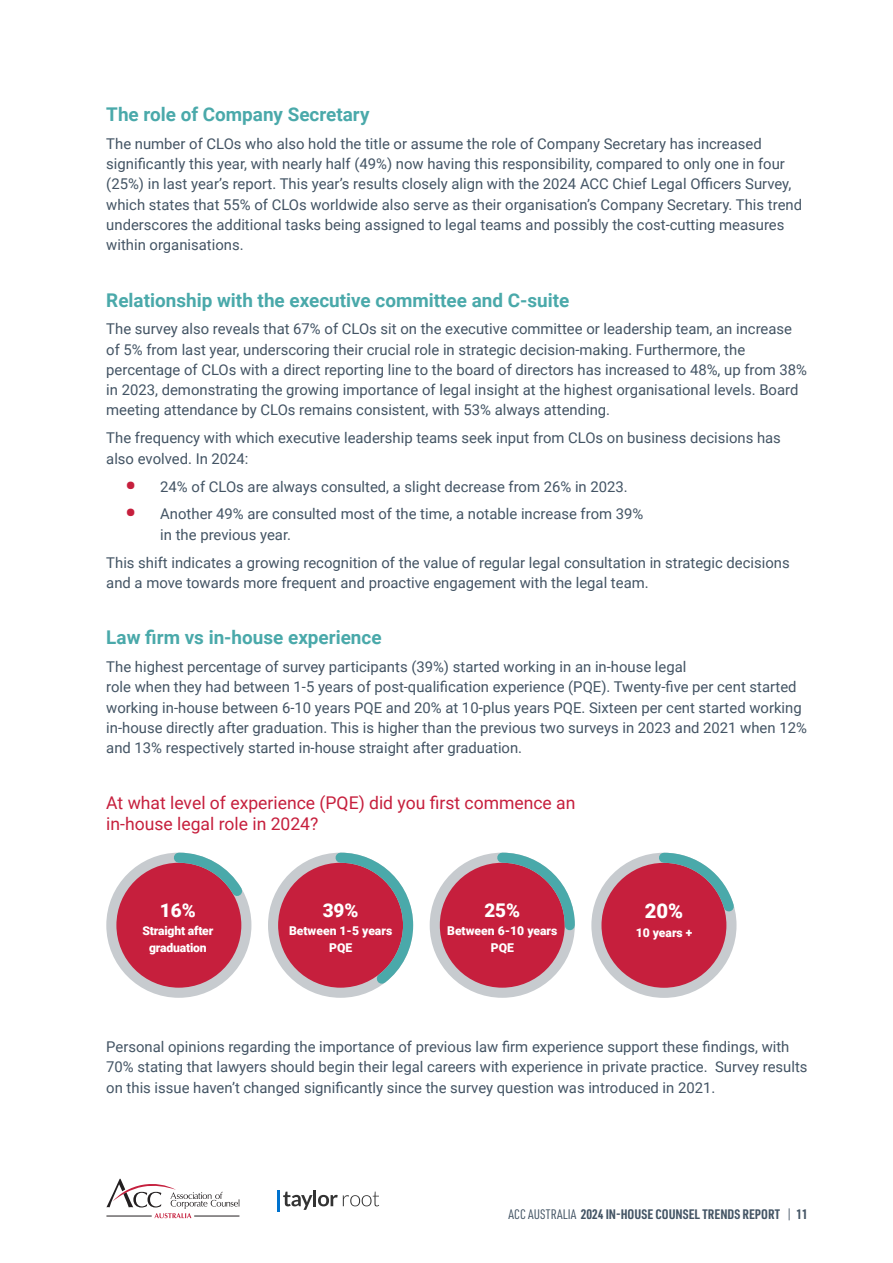
<style>
.page{position:relative;width:893px;height:1263px;background:#fff}
.page>*{position:absolute;margin:0;border:0;box-sizing:border-box;transform-origin:0 0}
.t1{font:900 20.25px "Roboto";color:#fff}
.t2{font:700 18.9px "Roboto";color:#4aa9aa}
.t3{font:900 18.9px "Roboto";color:#fff}
.t4{font:17.55px/21px "Roboto";color:#c61f3d}
.t5{font:14.85px/20.2px "Roboto";color:#435464}
.t6{font:700 13.5px "URWDIN Cond";color:#435464}
.t7{font:900 12.15px/16.2px "Roboto";color:#fff;text-align:center}
.s1{font-weight:900;font-size:29.7px;color:#c61f3d}
.s2{font-weight:400}
</style>
<div class="page">
<svg style="left:106px;top:1179px;width:134px;height:39px"></svg>
<hr style="left:194px;top:1216px;width:45px;height:1px;background:#231f20">
<hr style="left:106px;top:1216px;width:46px;height:1px;background:#231f20">
<hr style="left:277px;top:1190px;width:3px;height:22px;background:#0072ce">
<svg style="left:283px;top:1190px;width:96px;height:20px"></svg>
<div style="left:111px;top:858px;width:135px;height:135px;background:#c61f3d;border-radius:50%"></div>
<div style="left:106px;top:853px;width:145px;height:145px;border:10px solid #c7cbcf;border-radius:50%"></div>
<div style="left:273px;top:858px;width:135px;height:135px;background:#c61f3d;border-radius:50%"></div>
<div style="left:268px;top:853px;width:145px;height:145px;border:10px solid #c7cbcf;border-radius:50%"></div>
<div style="left:435px;top:858px;width:135px;height:135px;background:#c61f3d;border-radius:50%"></div>
<div style="left:430px;top:853px;width:145px;height:145px;border:10px solid #c7cbcf;border-radius:50%"></div>
<div style="left:596px;top:858px;width:135px;height:135px;background:#c61f3d;border-radius:50%"></div>
<div style="left:591px;top:853px;width:145px;height:145px;border:10px solid #c7cbcf;border-radius:50%"></div>
<svg style="left:330px;top:852px;width:84px;height:141px"></svg>
<svg style="left:492px;top:852px;width:83px;height:83px"></svg>
<svg style="left:169px;top:852px;width:80px;height:53px"></svg>
<svg style="left:654px;top:852px;width:82px;height:67px"></svg>
<p class="t2" style="left:106px;top:101px;width:265px">The role of Company Secretary</p>
<p class="t5" style="left:106px;top:133px;width:697px">The number of CLOs who also hold the title or assume the role of Company Secretary has increased significantly this year, with nearly half (49%) now having this responsibility, compared to only one in four (25%) in last year’s report. This year’s results closely align with the 2024 ACC Chief Legal Officers Survey, which states that 55% of CLOs worldwide also serve as their organisation’s Company Secretary. This trend underscores the additional tasks being assigned to legal teams and possibly the cost-cutting measures within organisations.</p>
<p class="t2" style="left:106px;top:287px;width:465px">Relationship with the executive committee and C-suite</p>
<p class="t5" style="left:106px;top:318px;width:702px">The survey also reveals that 67% of CLOs sit on the executive committee or leadership team, an increase of 5% from last year, underscoring their crucial role in strategic decision-making. Furthermore, the percentage of CLOs with a direct reporting line to the board of directors has increased to 48%, up from 38% in 2023, demonstrating the growing importance of legal insight at the highest organisational levels. Board meeting attendance by CLOs remains consistent, with 53% always attending.</p>
<p class="t5" style="left:106px;top:427px;width:676px">The frequency with which executive leadership teams seek input from CLOs on business decisions has also evolved. In 2024:</p>
<p class="t5" style="left:125px;top:476px;width:504px"><span class="s1">•</span> 24% of CLOs are always consulted, a slight decrease from 26% in 2023.</p>
<p class="t5" style="left:160px;top:503px;width:485px;text-indent:-35px"><span class="s1">•</span> Another 49% are consulted most of the time, a notable increase from 39% in the previous year.</p>
<p class="t5" style="left:106px;top:552px;width:685px">This shift indicates a growing recognition of the value of regular legal consultation in strategic decisions and a move towards more frequent and proactive engagement with the legal team.</p>
<p class="t2" style="left:106px;top:624px;width:277px">Law firm vs in-house experience</p>
<p class="t5" style="left:106px;top:656px;width:702px">The highest percentage of survey participants (39%) started working in an in-house legal<br>role when they had between 1-5 years of post-qualification experience (PQE). Twenty-five per cent started working in-house between 6-10 years PQE and 20% at 10-plus years PQE. Sixteen per cent started working in-house directly after graduation. This is higher than the previous two surveys in 2023 and 2021 when 12% and 13% respectively started in-house straight after graduation.</p>
<p class="t4" style="left:106px;top:791px;width:471px">At what level of experience (PQE) did you first commence an in-house legal role in 2024?</p>
<p class="t3" style="left:160px;top:897px;width:37px">16%</p>
<p class="t7" style="left:142px;top:922px;width:72px">Straight after graduation</p>
<p class="t3" style="left:323px;top:897px;width:37px">39%</p>
<p class="t7" style="left:289px;top:922px;width:105px">Between 1-5 years<br>PQE</p>
<p class="t3" style="left:484px;top:897px;width:37px">25%</p>
<p class="t7" style="left:447px;top:922px;width:112px">Between 6-10 years<br>PQE</p>
<p class="t1" style="left:645px;top:897px;width:40px">20%</p>
<p class="t7" style="left:636px;top:924px;width:58px">10 years +</p>
<p class="t5" style="left:106px;top:1036px;width:703px">Personal opinions regarding the importance of previous law firm experience support these findings, with<br>70% stating that lawyers should begin their legal careers with experience in private practice. Survey results on this issue haven’t changed significantly since the survey question was introduced in 2021.</p>
<p class="t6" style="left:508px;top:1205px;width:301px"><span class="s2">ACC AUSTRALIA</span> 2024 IN-HOUSE COUNSEL TRENDS REPORT <span class="s2">|</span> 11</p>
</div>
